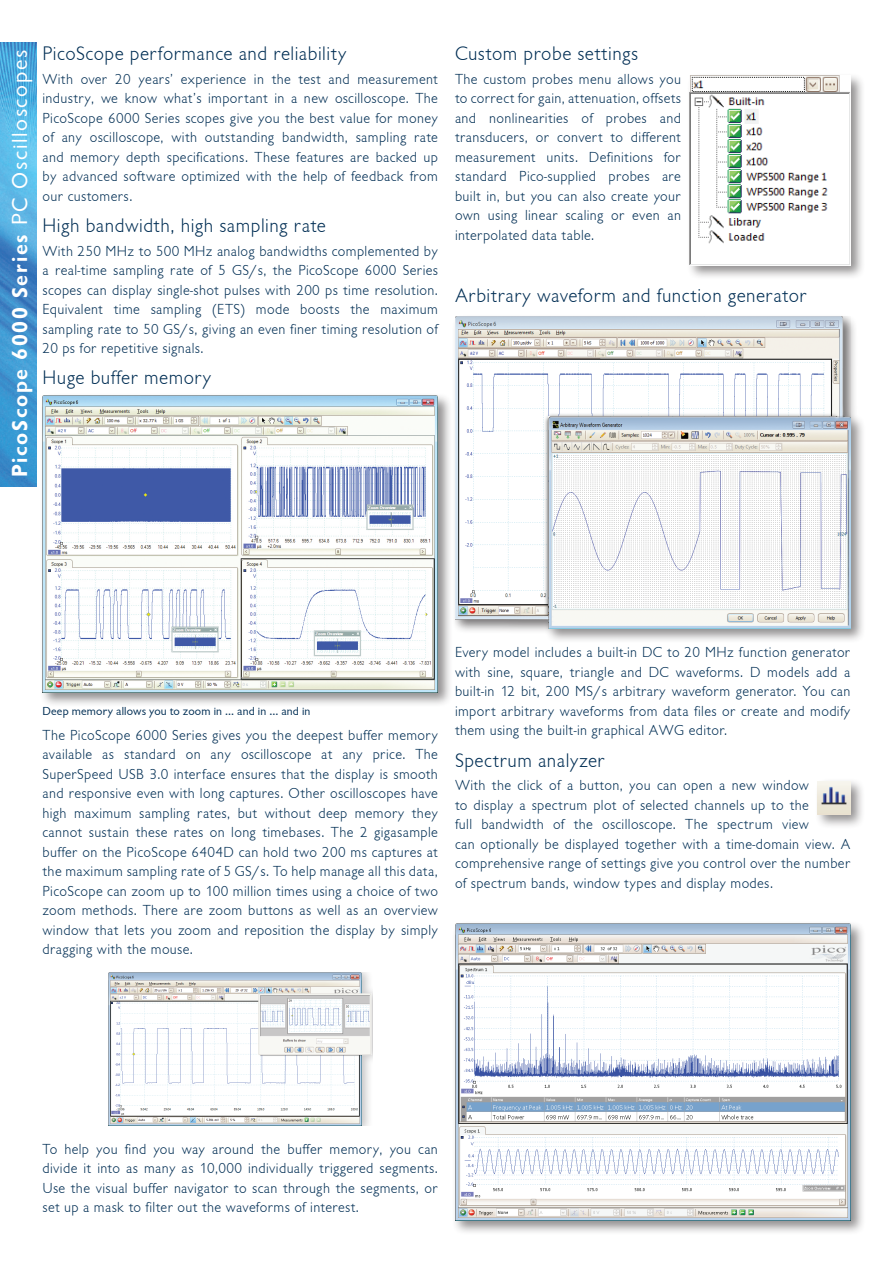
<style>
.page{position:relative;width:893px;height:1263px;background:#fff}
.page>*{position:absolute;margin:0;border:0;box-sizing:border-box;transform-origin:0 0}
.t1{font:700 22.5px "Chantilly";letter-spacing:.075em;color:#fff}
.t2{font:300 20.25px "Chantilly";letter-spacing:.025em;color:#002e54}
.t3{font:300 15px/19.5px "Chantilly";letter-spacing:.025em;color:#002e54;text-align:justify}
.t4{font:12px "Chantilly";letter-spacing:.015em;color:#002e54}
.s1{font-weight:400}
</style>
<div class="page">
<div style="left:39px;top:393px;width:414px;height:315px;background:#231f20;opacity:.5"></div>
<img style="left:42px;top:396px;width:396px;height:297px">
<img style="left:0;top:43px;width:36px;height:444px">
<div style="left:452px;top:921px;width:414px;height:315px;background:#231f20;opacity:.5"></div>
<img style="left:455px;top:924px;width:395px;height:296px">
<div style="left:452px;top:314px;width:414px;height:330px;background:#231f20;opacity:.5"></div>
<img style="left:455px;top:317px;width:395px;height:312px">
<div style="left:814px;top:778px;width:52px;height:51px;background:#231f20;opacity:.5"></div>
<img style="left:817px;top:781px;width:33px;height:33px">
<img style="left:108px;top:972px;width:264px;height:153px">
<div style="left:686px;top:73px;width:179px;height:208px;background:#231f20;opacity:.5"></div>
<img style="left:689px;top:76px;width:161px;height:189px">
<h1 class="t1" style="left:7px;top:477px;width:429px;rotate:-90deg">PicoScope 6000 Series <span class="s1">PC Oscilloscopes</span></h1>
<h2 class="t2" style="left:43px;top:43px;width:306px">PicoScope performance and reliability</h2>
<p class="t3" style="left:43px;top:69px;width:397px">With over 20 years’ experience in the test and measurement industry, we know what’s important in a new oscilloscope. The PicoScope 6000 Series scopes give you the best value for money of any oscilloscope, with outstanding bandwidth, sampling rate and memory depth specifications. These features are backed up by advanced software optimized with the help of feedback from our customers.</p>
<h2 class="t2" style="left:43px;top:215px;width:285px">High bandwidth, high sampling rate</h2>
<p class="t3" style="left:43px;top:241px;width:397px">With 250 MHz to 500 MHz analog bandwidths complemented by a real-time sampling rate of 5 GS/s, the PicoScope 6000 Series scopes can display single-shot pulses with 200 ps time resolution.<br>Equivalent time sampling (ETS) mode boosts the maximum sampling rate to 50 GS/s, giving an even finer timing resolution of 20 ps for repetitive signals.</p>
<h2 class="t2" style="left:43px;top:367px;width:170px">Huge buffer memory</h2>
<h2 class="t2" style="left:455px;top:43px;width:185px">Custom probe settings</h2>
<p class="t3" style="left:455px;top:69px;width:228px">The custom probes menu allows you to correct for gain, attenuation, offsets and nonlinearities of probes and transducers, or convert to different measurement units. Definitions for standard Pico-supplied probes are built in, but you can also create your own using linear scaling or even an interpolated data table.</p>
<h2 class="t2" style="left:455px;top:285px;width:353px">Arbitrary waveform and function generator</h2>
<p class="t4" style="left:43px;top:704px;width:269px">Deep memory allows you to zoom in ... and in ... and in</p>
<p class="t3" style="left:43px;top:725px;width:397px">The PicoScope 6000 Series gives you the deepest buffer memory available as standard on any oscilloscope at any price. The SuperSpeed USB 3.0 interface ensures that the display is smooth and responsive even with long captures. Other oscilloscopes have high maximum sampling rates, but without deep memory they cannot sustain these rates on long timebases. The 2 gigasample buffer on the PicoScope 6404D can hold two 200 ms captures at the maximum sampling rate of 5 GS/s. To help manage all this data, PicoScope can zoom up to 100 million times using a choice of two zoom methods. There are zoom buttons as well as an overview window that lets you zoom and reposition the display by simply dragging with the mouse.</p>
<p class="t3" style="left:455px;top:643px;width:397px">Every model includes a built-in DC to 20 MHz function generator with sine, square, triangle and DC waveforms. D models add a built-in 12 bit, 200 MS/s arbitrary waveform generator. You can import arbitrary waveforms from data files or create and modify them using the built-in graphical AWG editor.</p>
<h2 class="t2" style="left:455px;top:749px;width:151px">Spectrum analyzer</h2>
<p class="t3" style="left:455px;top:776px;width:397px;text-align:left">With the click of a button, you can open a new window<br>to display a spectrum plot of selected channels up to the<br>full bandwidth of the oscilloscope. The spectrum view<br>can optionally be displayed together with a time-domain view. A comprehensive range of settings give you control over the number of spectrum bands, window types and display modes.</p>
<p class="t3" style="left:43px;top:1139px;width:397px">To help you find you way around the buffer memory, you can divide it into as many as 10,000 individually triggered segments.<br>Use the visual buffer navigator to scan through the segments, or set up a mask to filter out the waveforms of interest.</p>
</div>
